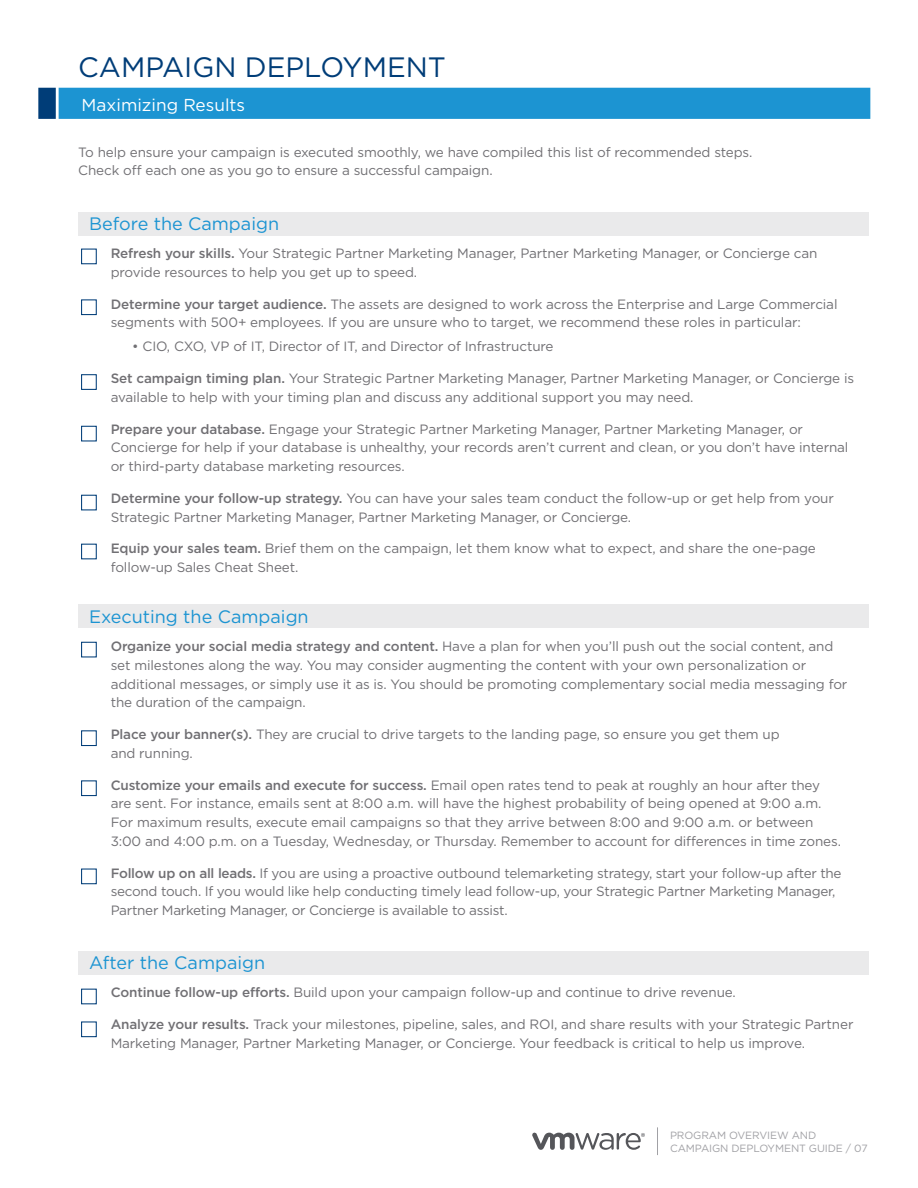
<style>
.page{position:relative;width:918px;height:1188px;background:#fff}
.page>*{position:absolute;margin:0;border:0;box-sizing:border-box;transform-origin:0 0}
.t1{font:28.05px "Gotham";color:#003d78}
.t2{font:18px "Gotham";color:#1c94d2}
.t3{font:17.25px "Gotham";color:#fff}
.t4{font:13.5px/18.8px "Gotham";letter-spacing:-.01em;color:#717074}
.t5{font:10.5px/13.5px "Gotham";letter-spacing:-.01em;color:#a1a1a5}
.s1{font-weight:500}
</style>
<div class="page">
<div style="left:38px;top:88px;width:832px;height:31px;background:#1c94d2"></div>
<div style="left:78px;top:212px;width:791px;height:24px;background:#eaeaeb"></div>
<div style="left:78px;top:605px;width:791px;height:23px;background:#eaeaeb"></div>
<div style="left:78px;top:951px;width:791px;height:24px;background:#eaeaeb"></div>
<div style="left:81px;top:249px;width:16px;height:15px;border:1px solid #003d78"></div>
<div style="left:81px;top:299px;width:16px;height:16px;border:1px solid #003d78"></div>
<div style="left:81px;top:374px;width:16px;height:16px;border:1px solid #003d78"></div>
<div style="left:81px;top:426px;width:16px;height:15px;border:1px solid #003d78"></div>
<div style="left:81px;top:495px;width:16px;height:15px;border:1px solid #003d78"></div>
<div style="left:81px;top:544px;width:16px;height:15px;border:1px solid #003d78"></div>
<div style="left:81px;top:642px;width:16px;height:15px;border:1px solid #003d78"></div>
<div style="left:81px;top:730px;width:16px;height:16px;border:1px solid #003d78"></div>
<div style="left:81px;top:780px;width:16px;height:16px;border:1px solid #003d78"></div>
<div style="left:81px;top:869px;width:16px;height:15px;border:1px solid #003d78"></div>
<div style="left:81px;top:989px;width:16px;height:15px;border:1px solid #003d78"></div>
<div style="left:81px;top:1021px;width:16px;height:16px;border:1px solid #003d78"></div>
<svg style="left:657px;top:1127px;width:1px;height:28px"></svg>
<svg style="left:532px;top:1133px;width:113px;height:17px"></svg>
<h1 class="t1" style="left:78px;top:49px;width:369px">CAMPAIGN DEPLOYMENT</h1>
<p class="t3" style="left:82px;top:93px;width:165px">Maximizing Results</p>
<p class="t4" style="left:78px;top:142px;width:676px">To help ensure your campaign is executed smoothly, we have compiled this list of recommended steps.<br>Check off each one as you go to ensure a successful campaign.</p>
<h2 class="t2" style="left:89px;top:212px;width:192px">Before the Campaign</h2>
<p class="t4" style="left:111px;top:244px;width:708px"><span class="s1">Refresh your skills.</span> Your Strategic Partner Marketing Manager, Partner Marketing Manager, or Concierge can provide resources to help you get up to speed.</p>
<p class="t4" style="left:111px;top:294px;width:728px"><span class="s1">Determine your target audience.</span> The assets are designed to work across the Enterprise and Large Commercial segments with 500+ employees. If you are unsure who to target, we recommend these roles in particular:</p>
<p class="t4" style="left:132px;top:337px;width:423px">• CIO, CXO, VP of IT, Director of IT, and Director of Infrastructure</p>
<p class="t4" style="left:111px;top:369px;width:745px"><span class="s1">Set campaign timing plan.</span> Your Strategic Partner Marketing Manager, Partner Marketing Manager, or Concierge is available to help with your timing plan and discuss any additional support you may need.</p>
<p class="t4" style="left:111px;top:419px;width:739px"><span class="s1">Prepare your database.</span> Engage your Strategic Partner Marketing Manager, Partner Marketing Manager, or<br>Concierge for help if your database is unhealthy, your records aren’t current and clean, or you don’t have internal or third-party database marketing resources.</p>
<p class="t4" style="left:111px;top:488px;width:725px"><span class="s1">Determine your follow-up strategy.</span> You can have your sales team conduct the follow-up or get help from your<br>Strategic Partner Marketing Manager, Partner Marketing Manager, or Concierge.</p>
<p class="t4" style="left:111px;top:539px;width:707px"><span class="s1">Equip your sales team.</span> Brief them on the campaign, let them know what to expect, and share the one-page follow-up Sales Cheat Sheet.</p>
<h2 class="t2" style="left:89px;top:605px;width:221px">Executing the Campaign</h2>
<p class="t4" style="left:111px;top:637px;width:738px"><span class="s1">Organize your social media strategy and content.</span> Have a plan for when you’ll push out the social content, and set milestones along the way. You may consider augmenting the content with your own personalization or additional messages, or simply use it as is. You should be promoting complementary social media messaging for the duration of the campaign.</p>
<p class="t4" style="left:111px;top:725px;width:671px"><span class="s1">Place your banner(s).</span> They are crucial to drive targets to the landing page, so ensure you get them up and running.</p>
<p class="t4" style="left:111px;top:775px;width:732px"><span class="s1">Customize your emails and execute for success.</span> Email open rates tend to peak at roughly an hour after they are sent. For instance, emails sent at 8:00 a.m. will have the highest probability of being opened at 9:00 a.m.<br>For maximum results, execute email campaigns so that they arrive between 8:00 and 9:00 a.m. or between 3:00 and 4:00 p.m. on a Tuesday, Wednesday, or Thursday. Remember to account for differences in time zones.</p>
<p class="t4" style="left:111px;top:863px;width:732px"><span class="s1">Follow up on all leads.</span> If you are using a proactive outbound telemarketing strategy, start your follow-up after the second touch. If you would like help conducting timely lead follow-up, your Strategic Partner Marketing Manager,<br>Partner Marketing Manager, or Concierge is available to assist.</p>
<h2 class="t2" style="left:89px;top:952px;width:178px">After the Campaign</h2>
<p class="t4" style="left:111px;top:983px;width:627px"><span class="s1">Continue follow-up efforts.</span> Build upon your campaign follow-up and continue to drive revenue.</p>
<p class="t4" style="left:111px;top:1015px;width:744px"><span class="s1">Analyze your results.</span> Track your milestones, pipeline, sales, and ROI, and share results with your Strategic Partner<br>Marketing Manager, Partner Marketing Manager, or Concierge. Your feedback is critical to help us improve.</p>
<p class="t5" style="left:670px;top:1128px;width:199px">PROGRAM OVERVIEW AND<br>CAMPAIGN DEPLOYMENT GUIDE / 07</p>
</div>
